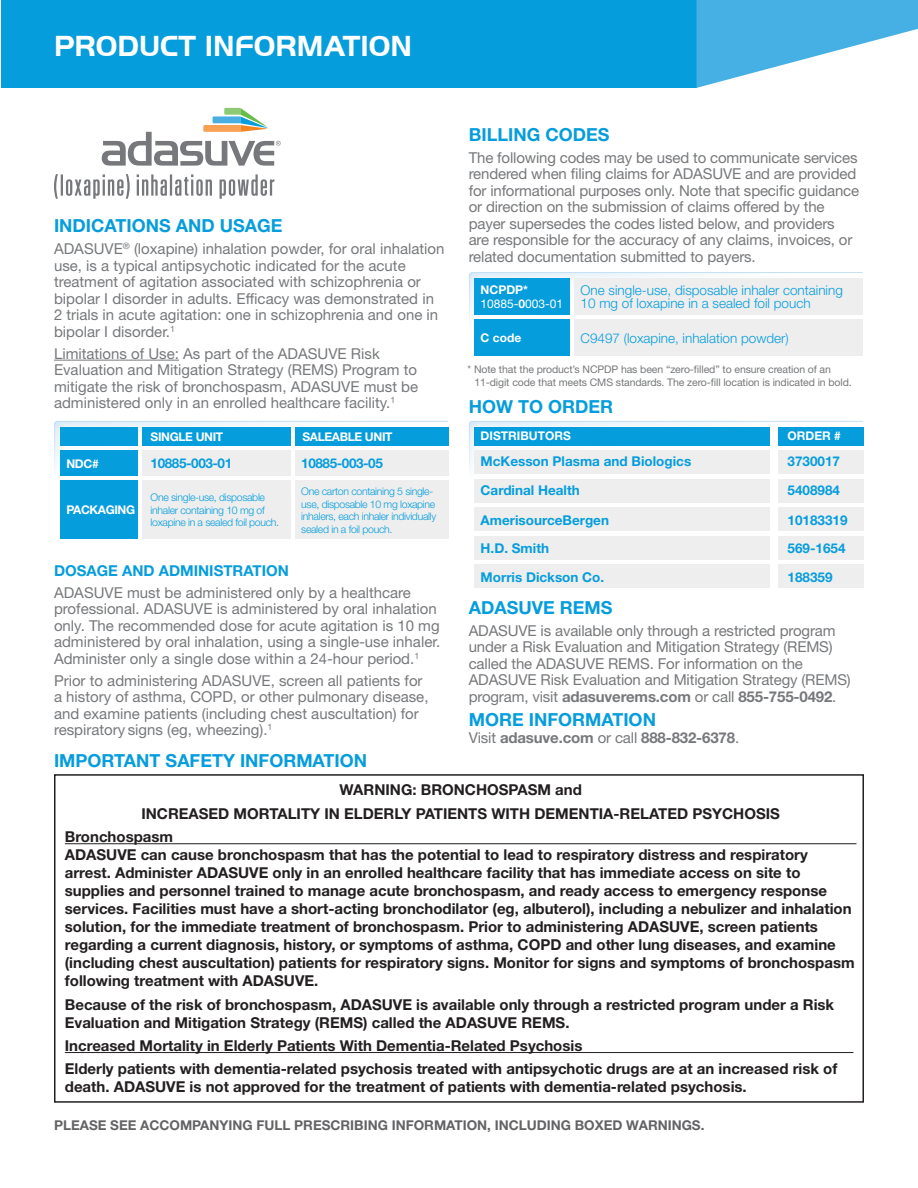
<style>
.page{position:relative;width:918px;height:1188px;background:#fff}
.page>*{position:absolute;margin:0;border:0;box-sizing:border-box;transform-origin:0 0}
.t1{font:700 30px "Handel Gothic Com";color:#fff}
.t2{font:700 18px "Helvetica Neue LT Std";color:#069ddc}
.t3{font:15px/16.5px "Helvetica Neue LT Std";color:#76787b}
.t4{font:700 15px/18px "Helvetica Neue LT Std";color:#231f20}
.t5{font:700 15px "Helvetica Neue LT Std";letter-spacing:-.01em;color:#76787b}
.t6{font:700 15px "Helvetica Neue LT Std";color:#069ddc}
.t7{font:700 13.5px "Helvetica Neue LT Std";color:#069ddc}
.t8{font:300 13.5px/13.5px "Helvetica Neue LT Std";color:#069ddc}
.t9{font:700 13.5px "Helvetica Neue LT Std";color:#636366}
.t10{font:700 13.5px "Helvetica Neue LT Std";letter-spacing:-.03em;color:#069ddc}
.t11{font:700 12px "Helvetica Neue LT Std";letter-spacing:-.03em;color:#fff}
.t12{font:12px/14.4px "Helvetica Neue LT Std";color:#fff}
.t13{font:700 12px "Helvetica Neue LT Std";color:#fff}
.t14{font:300 10.5px/12.6px "Helvetica Neue LT Std";letter-spacing:-.03em;color:#069ddc}
.t15{font:10.5px/12.6px "Helvetica Neue LT Std";letter-spacing:-.01em;color:#76787b}
.s1{font-weight:700}
.s2{font-weight:400}
</style>
<div class="page">
<div style="left:1px;top:0;width:695px;height:88px;background:#069ddc"></div>
<svg style="left:696px;top:0;width:222px;height:88px"></svg>
<hr style="left:54px;top:360px;width:125px;height:1px;background:#76787b">
<hr style="left:65px;top:843px;width:792px;height:1px;background:#231f20">
<hr style="left:65px;top:1052px;width:788px;height:1px;background:#231f20">
<img style="left:469px;top:273px;width:249px;height:83px">
<div style="left:575px;top:278px;width:288px;height:37px;background:#eeeeef"></div>
<div style="left:575px;top:319px;width:288px;height:37px;background:#eeeeef"></div>
<div style="left:475px;top:278px;width:95px;height:37px;background:#069ddc"></div>
<div style="left:475px;top:319px;width:95px;height:37px;background:#069ddc"></div>
<img style="left:55px;top:421px;width:393px;height:45px">
<div style="left:142px;top:480px;width:149px;height:59px;background:#eeeeef"></div>
<div style="left:295px;top:480px;width:153px;height:59px;background:#eeeeef"></div>
<div style="left:295px;top:450px;width:153px;height:26px;background:#eeeeef"></div>
<div style="left:142px;top:450px;width:149px;height:26px;background:#eeeeef"></div>
<div style="left:60px;top:480px;width:78px;height:59px;background:#069ddc"></div>
<div style="left:60px;top:450px;width:78px;height:26px;background:#069ddc"></div>
<div style="left:142px;top:428px;width:149px;height:18px;background:#069ddc"></div>
<div style="left:60px;top:428px;width:78px;height:18px;background:#069ddc"></div>
<div style="left:295px;top:428px;width:153px;height:18px;background:#069ddc"></div>
<div style="left:54px;top:774px;width:810px;height:329px;border:2px solid #231f20"></div>
<svg style="left:102px;top:108px;width:179px;height:58px"></svg>
<svg style="left:54px;top:174px;width:220px;height:25px"></svg>
<img style="left:469px;top:421px;width:394px;height:129px">
<div style="left:475px;top:450px;width:295px;height:24px;background:#eeeeef"></div>
<div style="left:475px;top:479px;width:295px;height:23px;background:#eeeeef"></div>
<div style="left:475px;top:507px;width:295px;height:24px;background:#eeeeef"></div>
<div style="left:475px;top:536px;width:295px;height:24px;background:#eeeeef"></div>
<div style="left:475px;top:565px;width:295px;height:23px;background:#eeeeef"></div>
<div style="left:779px;top:450px;width:85px;height:24px;background:#eeeeef"></div>
<div style="left:779px;top:479px;width:85px;height:23px;background:#eeeeef"></div>
<div style="left:779px;top:507px;width:85px;height:24px;background:#eeeeef"></div>
<div style="left:779px;top:536px;width:85px;height:24px;background:#eeeeef"></div>
<div style="left:779px;top:565px;width:85px;height:23px;background:#eeeeef"></div>
<div style="left:475px;top:427px;width:295px;height:18px;background:#069ddc"></div>
<div style="left:779px;top:427px;width:85px;height:18px;background:#069ddc"></div>
<p class="t1" style="left:54px;top:29px;width:360px">PRODUCT INFORMATION</p>
<p class="t2" style="left:54px;top:215px;width:230px">INDICATIONS AND USAGE</p>
<p class="t3" style="left:54px;top:240px;width:392px">ADASUVE<sup>®</sup> (loxapine) inhalation powder, for oral inhalation use, is a typical antipsychotic indicated for the acute treatment of agitation associated with schizophrenia or bipolar I disorder in adults. Efficacy was demonstrated in 2 trials in acute agitation: one in schizophrenia and one in bipolar I disorder.<sup>1</sup></p>
<p class="t3" style="left:54px;top:345px;width:366px">Limitations of Use: As part of the ADASUVE Risk Evaluation and Mitigation Strategy (REMS) Program to mitigate the risk of bronchospasm, ADASUVE must be administered only in an enrolled healthcare facility.<sup>1</sup></p>
<p class="t11" style="left:151px;top:430px;width:74px">SINGLE UNIT</p>
<p class="t11" style="left:302px;top:430px;width:92px">SALEABLE UNIT</p>
<p class="t11" style="left:66px;top:456px;width:34px">NDC#</p>
<p class="t10" style="left:151px;top:455px;width:83px">10885-003-01</p>
<p class="t10" style="left:301px;top:455px;width:83px">10885-003-05</p>
<p class="t11" style="left:66px;top:503px;width:70px">PACKAGING</p>
<p class="t14" style="left:151px;top:491px;width:130px">One single-use, disposable inhaler containing 10 mg of loxapine in a sealed foil pouch.</p>
<p class="t14" style="left:301px;top:485px;width:136px">One carton containing 5 single&shy;use, disposable 10 mg loxapine inhalers, each inhaler individually sealed in a foil pouch.</p>
<p class="t6" style="left:54px;top:561px;width:236px">DOSAGE AND ADMINISTRATION</p>
<p class="t3" style="left:54px;top:584px;width:388px">ADASUVE must be administered only by a healthcare professional. ADASUVE is administered by oral inhalation only. The recommended dose for acute agitation is 10 mg administered by oral inhalation, using a single-use inhaler.<br>Administer only a single dose within a 24-hour period.<sup>1</sup></p>
<p class="t3" style="left:54px;top:672px;width:376px">Prior to administering ADASUVE, screen all patients for a history of asthma, COPD, or other pulmonary disease, and examine patients (including chest auscultation) for respiratory signs (eg, wheezing).<sup>1</sup></p>
<p class="t2" style="left:54px;top:749px;width:315px">IMPORTANT SAFETY INFORMATION</p>
<p class="t2" style="left:469px;top:123px;width:142px">BILLING CODES</p>
<p class="t3" style="left:469px;top:149px;width:392px">The following codes may be used to communicate services rendered when filing claims for ADASUVE and are provided for informational purposes only. Note that specific guidance or direction on the submission of claims offered by the payer supersedes the codes listed below, and providers<br>are responsible for the accuracy of any claims, invoices, or related documentation submitted to payers.</p>
<p class="t12" style="left:481px;top:282px;width:84px"><span class="s1">NCPDP*<br></span>10885-<span class="s1">0</span>003-01</p>
<p class="t8" style="left:581px;top:283px;width:264px">One single-use, disposable inhaler containing<br>10 mg of loxapine in a sealed foil pouch</p>
<p class="t11" style="left:481px;top:331px;width:42px">C code</p>
<p class="t8" style="left:581px;top:331px;width:210px">C9497 (loxapine, inhalation powder)</p>
<p class="t15" style="left:474px;top:363px;width:379px;text-indent:-7px">* Note that the product’s NCPDP has been “zero-filled” to ensure creation of an<br>11-digit code that meets CMS standards. The zero-fill location is indicated in bold.</p>
<p class="t2" style="left:469px;top:395px;width:146px">HOW TO ORDER</p>
<p class="t13" style="left:481px;top:429px;width:92px">DISTRIBUTORS</p>
<p class="t11" style="left:787px;top:429px;width:55px">ORDER #</p>
<p class="t7" style="left:481px;top:453px;width:212px">McKesson Plasma and Biologics</p>
<p class="t7" style="left:481px;top:482px;width:101px">Cardinal Health</p>
<p class="t7" style="left:481px;top:512px;width:130px">AmerisourceBergen</p>
<p class="t7" style="left:481px;top:540px;width:70px">H.D. Smith</p>
<p class="t7" style="left:481px;top:569px;width:125px">Morris Dickson Co.</p>
<p class="t7" style="left:787px;top:453px;width:54px">3730017</p>
<p class="t7" style="left:787px;top:482px;width:54px">5408984</p>
<p class="t7" style="left:787px;top:512px;width:62px">10183319</p>
<p class="t7" style="left:787px;top:540px;width:60px">569-1654</p>
<p class="t7" style="left:787px;top:569px;width:47px">188359</p>
<p class="t2" style="left:469px;top:596px;width:145px">ADASUVE REMS</p>
<p class="t3" style="left:469px;top:622px;width:384px">ADASUVE is available only through a restricted program under a Risk Evaluation and Mitigation Strategy (REMS) called the ADASUVE REMS. For information on the ADASUVE Risk Evaluation and Mitigation Strategy (REMS) program, visit <span class="s1">adasuverems.com</span> or call <span class="s1">855-755-0492</span>.</p>
<p class="t2" style="left:469px;top:709px;width:189px">MORE INFORMATION</p>
<p class="t5" style="left:469px;top:728px;width:272px"><span class="s2">Visit</span> adasuve.com <span class="s2">or call</span> 888-832-6378<span class="s2">.</span></p>
<p class="t4" style="left:339px;top:781px;width:244px">WARNING: BRONCHOSPASM and</p>
<p class="t4" style="left:141px;top:804px;width:640px">INCREASED MORTALITY IN ELDERLY PATIENTS WITH DEMENTIA-RELATED PSYCHOSIS</p>
<p class="t4" style="left:65px;top:828px;width:791px">Bronchospasm<br>ADASUVE can cause bronchospasm that has the potential to lead to respiratory distress and respiratory arrest. Administer ADASUVE only in an enrolled healthcare facility that has immediate access on site to supplies and personnel trained to manage acute bronchospasm, and ready access to emergency response services. Facilities must have a short-acting bronchodilator (eg, albuterol), including a nebulizer and inhalation solution, for the immediate treatment of bronchospasm. Prior to administering ADASUVE, screen patients regarding a current diagnosis, history, or symptoms of asthma, COPD and other lung diseases, and examine (including chest auscultation) patients for respiratory signs. Monitor for signs and symptoms of bronchospasm following treatment with ADASUVE.</p>
<p class="t4" style="left:65px;top:995px;width:771px">Because of the risk of bronchospasm, ADASUVE is available only through a restricted program under a Risk<br>Evaluation and Mitigation Strategy (REMS) called the ADASUVE REMS.</p>
<p class="t4" style="left:65px;top:1036px;width:519px">Increased Mortality in Elderly Patients With Dementia-Related Psychosis</p>
<p class="t4" style="left:65px;top:1060px;width:774px">Elderly patients with dementia-related psychosis treated with antipsychotic drugs are at an increased risk of death. ADASUVE is not approved for the treatment of patients with dementia-related psychosis.</p>
<p class="t9" style="left:54px;top:1117px;width:652px">PLEASE SEE ACCOMPANYING FULL PRESCRIBING INFORMATION, INCLUDING BOXED WARNINGS.</p>
</div>
